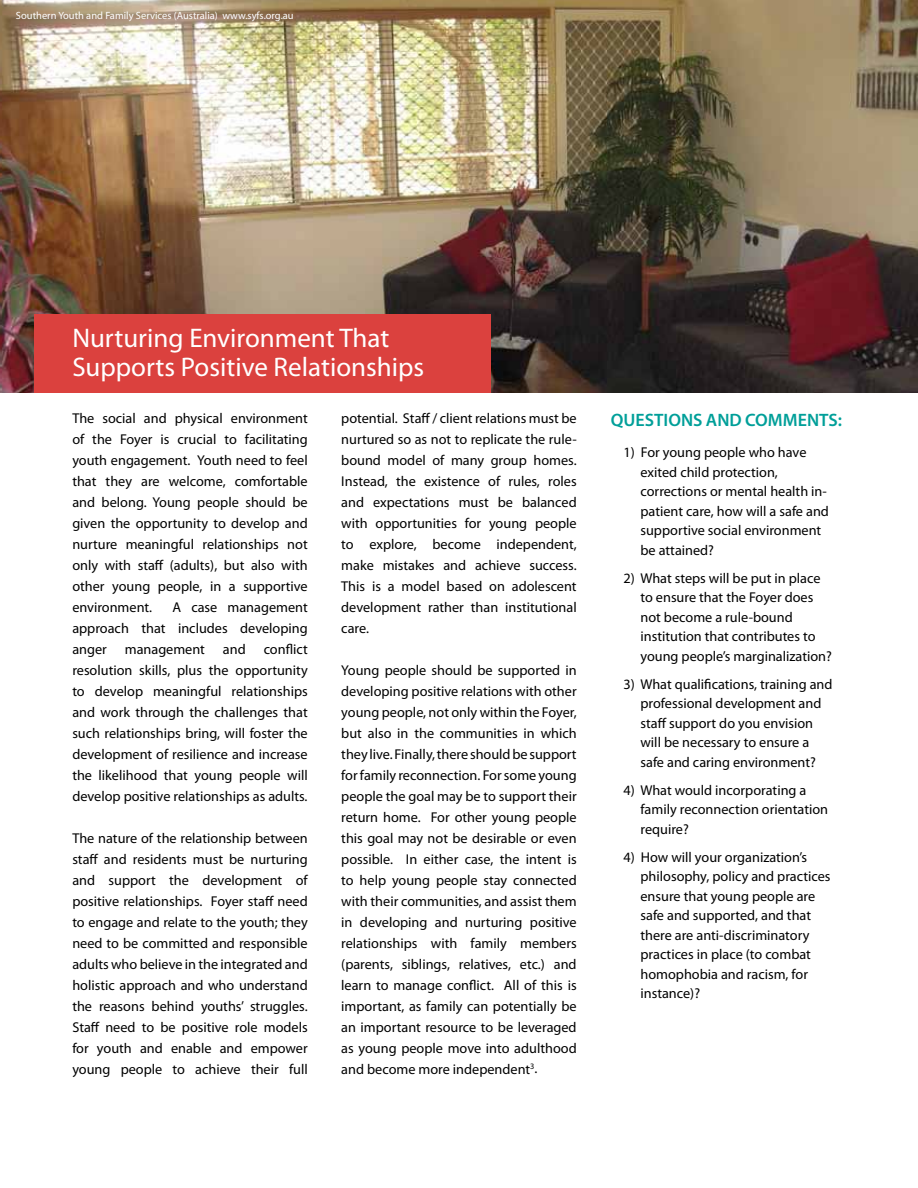
<style>
.page{position:relative;width:918px;height:1188px;background:#fff}
.page>*{position:absolute;margin:0;border:0;box-sizing:border-box;transform-origin:0 0}
.t1{font:27px/28.5px "Myriad Pro";color:#fff}
.t2{font:600 18px "Myriad Pro";color:#009f99}
.t3{font:14.25px/21px "Myriad Pro";color:#000;text-align:justify}
.t4{font:10.5px "Myriad Pro";color:#fff}
</style>
<div class="page">
<img style="left:0;top:0;width:918px;height:392px">
<div style="left:35px;top:314px;width:456px;height:78px;background:#db413e"></div>
<p class="t4" style="left:16px;top:10px;width:279px">Southern Youth and Family Services (Australia) www.syfs.org.au</p>
<p class="t1" style="left:72px;top:324px;width:353px">Nurturing Environment That<br>Supports Positive Relationships</p>
<p class="t3" style="left:72px;top:408px;width:237px">The social and physical environment of the Foyer is crucial to facilitating youth engagement. Youth need to feel that they are welcome, comfortable and belong. Young people should be given the opportunity to develop and nurture meaningful relationships not only with staff (adults), but also with other young people, in a supportive environment.</p>
<p class="t3" style="left:341px;top:407px;width:237px">potential. Staff / client relations must be nurtured so as not to replicate the rule&shy;bound model of many group homes.<br>Instead, the existence of rules, roles and expectations must be balanced with opportunities for young people to explore, become independent, make mistakes and achieve success.<br>This is a model based on adolescent development rather than institutional care.</p>
<p class="t3" style="left:341px;top:659px;width:237px">Young people should be supported in developing positive relations with other young people, not only within the Foyer, but also in the communities in which they live. Finally, there should be support for family reconnection. For some young people the goal may be to support their return home. For other young people this goal may not be desirable or even possible. In either case, the intent is to help young people stay connected with their communities, and assist them in developing and nurturing positive relationships with family members (parents, siblings, relatives, etc.) and learn to manage conflict. All of this is important, as family can potentially be an important resource to be leveraged as young people move into adulthood and become more independent<sup>3</sup>.</p>
<p class="t3" style="left:72px;top:597px;width:237px;text-indent:100px">A case management approach that includes developing anger</p>
<p class="t3" style="left:72px;top:639px;width:237px;text-indent:191px">conflict resolution skills, plus the opportunity to develop meaningful relationships and work through the challenges that such relationships bring, will foster the development of resilience and increase the likelihood that young people will develop positive relationships as adults.</p>
<p class="t3" style="left:72px;top:828px;width:237px">The nature of the relationship between staff and residents must be nurturing and support the development of positive relationships. Foyer staff need to engage and relate to the youth; they need to be committed and responsible adults who believe in the integrated and holistic approach and who understand the reasons behind youths’ struggles.<br>Staff need to be positive role models for youth and enable and empower young people to achieve their full</p>
<p class="t3" style="left:125px;top:639px;width:82px">management</p>
<p class="t3" style="left:223px;top:639px;width:24px">and</p>
<p class="t2" style="left:611px;top:408px;width:233px">QUESTIONS AND COMMENTS:</p>
<p class="t3" style="left:640px;top:443px;width:190px;line-height:19.5px;text-align:left;text-indent:-17px">1) For young people who have exited child protection, corrections or mental health in&shy;patient care, how will a safe and supportive social environment be attained?</p>
<p class="t3" style="left:640px;top:568px;width:193px;line-height:19.5px;text-align:left;text-indent:-17px">2) What steps will be put in place to ensure that the Foyer does not become a rule-bound institution that contributes to young people’s marginalization?</p>
<p class="t3" style="left:623px;top:674px;width:211px;line-height:19.5px;text-align:center">3) What qualifications, training and professional development and staff support do you envision<br>will be necessary to ensure a<br>safe and caring environment?</p>
<p class="t3" style="left:640px;top:780px;width:189px;line-height:19.5px;text-align:left;text-indent:-17px">4) What would incorporating a family reconnection orientation require?</p>
<p class="t3" style="left:640px;top:847px;width:192px;line-height:19.5px;text-align:left;text-indent:-17px">4) How will your organization’s philosophy, policy and practices ensure that young people are safe and supported, and that there are anti-discriminatory practices in place (to combat homophobia and racism, for instance)?</p>
</div>
